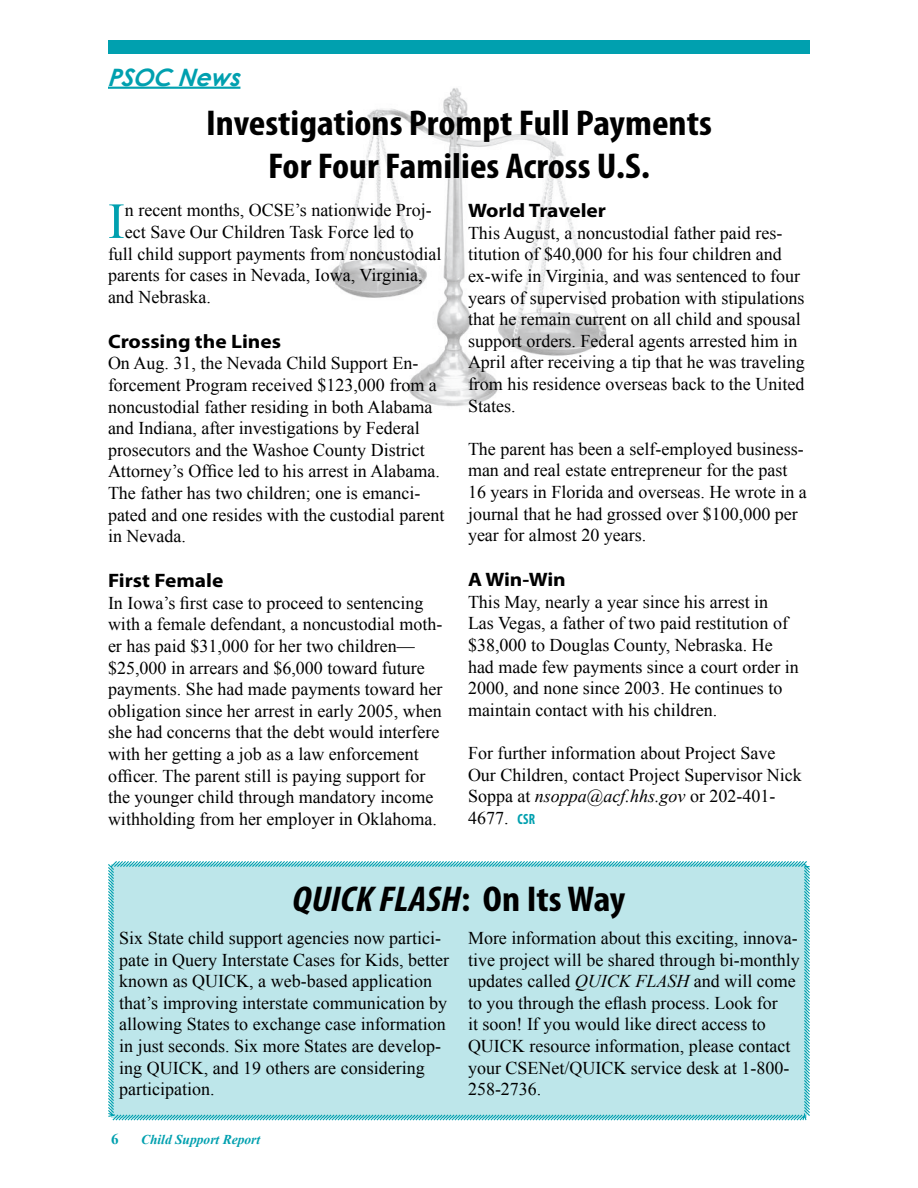
<style>
.page{position:relative;width:918px;height:1188px;background:#fff}
.page>*{position:absolute;margin:0;border:0;box-sizing:border-box;transform-origin:0 0}
.t1{font:50.55px "Times New Roman";color:#00a0af}
.t2{font:700 condensed 36px/43.2px "Myriad Pro";color:#000;text-align:center;scale:1.1 1}
.t3{font:italic 700 condensed 36px "Myriad Pro";color:#000;scale:1.1 1}
.t4{font:italic 700 24px "Century Gothic";color:#00a0af}
.t5{font:700 19.5px "Myriad Pro";color:#000;scale:1.1 1}
.t6{font:18px/21.6px "Times New Roman";color:#000}
.t7{font:italic 700 13.5px "Times New Roman";color:#00a0af}
.s1{font-style:italic}
.s2{font-family:"Myriad Pro";font-weight:700;font-stretch:condensed;font-size:14.85px;color:#00a0af}
.s3{font-style:normal}
</style>
<div class="page">
<div style="left:108px;top:40px;width:702px;height:14px;background:#00a0af"></div>
<img style="left:331px;top:88px;width:276px;height:318px">
<div style="left:108px;top:861px;width:702px;height:260px;background:#bde6ea"></div>
<hr style="left:108px;top:87px;width:132px;height:2px;background:#00a0af">
<h3 class="t4" style="left:108px;top:59px;width:140px">PSOC News</h3>
<h2 class="t2" style="left:206px;top:101px;width:461px">Investigations Prompt Full Payments<br>For Four Families Across U.S.</h2>
<h1 class="t1" style="left:108px;top:187px;width:18px">I</h1>
<p class="t6" style="left:125px;top:199px;width:308px">n recent months, OCSE’s nationwide Proj-</p>
<p class="t5" style="left:468px;top:198px;width:127px">World Traveler</p>
<p class="t6" style="left:468px;top:222px;width:338px">This August, a noncustodial father paid res&shy;titution of $40,000 for his four children and ex-wife in Virginia, and was sentenced to four years of supervised probation with stipulations that he remain current on all child and spousal support orders. Federal agents arrested him in April after receiving a tip that he was traveling from his residence overseas back to the United States.</p>
<p class="t6" style="left:468px;top:438px;width:340px">The parent has been a self-employed business&shy;man and real estate entrepreneur for the past 16 years in Florida and overseas. He wrote in a journal that he had grossed over $100,000 per year for almost 20 years.</p>
<p class="t5" style="left:468px;top:567px;width:90px">A Win-Win</p>
<p class="t6" style="left:468px;top:591px;width:332px">This May, nearly a year since his arrest in<br>Las Vegas, a father of two paid restitution of $38,000 to Douglas County, Nebraska. He had made few payments since a court order in 2000, and none since 2003. He continues to maintain contact with his children.</p>
<p class="t6" style="left:468px;top:742px;width:335px">For further information about Project Save Our Children, contact Project Supervisor Nick Soppa at <span class="s1">nsoppa@acf.hhs.gov</span> or 202-401- 4677. <span class="s2">CSR</span></p>
<p class="t6" style="left:125px;top:221px;width:290px">ect Save Our Children Task Force led to</p>
<p class="t6" style="left:108px;top:242px;width:335px">full child support payments from noncustodial</p>
<p class="t6" style="left:108px;top:264px;width:316px">parents for cases in Nevada, Iowa, Virginia,</p>
<p class="t6" style="left:108px;top:286px;width:104px">and Nebraska.</p>
<p class="t5" style="left:108px;top:328px;width:159px">Crossing the Lines</p>
<p class="t6" style="left:108px;top:352px;width:338px">On Aug. 31, the Nevada Child Support En&shy;forcement Program received $123,000 from a noncustodial father residing in both Alabama and Indiana, after investigations by Federal prosecutors and the Washoe County District Attorney’s Office led to his arrest in Alabama.<br>The father has two children; one is emanci&shy;pated and one resides with the custodial parent in Nevada.</p>
<p class="t5" style="left:108px;top:568px;width:106px">First Female</p>
<p class="t6" style="left:108px;top:592px;width:336px">In Iowa’s first case to proceed to sentencing with a female defendant, a noncustodial moth&shy;er has paid $31,000 for her two children— $25,000 in arrears and $6,000 toward future payments. She had made payments toward her obligation since her arrest in early 2005, when she had concerns that the debt would interfere with her getting a job as a law enforcement officer. The parent still is paying support for the younger child through mandatory income withholding from her employer in Oklahoma.</p>
<h2 class="t3" style="left:293px;top:877px;width:304px">QUICK FLASH<span class="s3">: On Its Way</span></h2>
<p class="t6" style="left:119px;top:927px;width:331px">Six State child support agencies now partici&shy;pate in Query Interstate Cases for Kids, better known as QUICK, a web-based application that’s improving interstate communication by allowing States to exchange case information in just seconds. Six more States are develop&shy;ing QUICK, and 19 others are considering participation.</p>
<p class="t6" style="left:468px;top:927px;width:333px">More information about this exciting, innova&shy;tive project will be shared through bi-monthly updates called <span class="s1">QUICK FLASH</span> and will come to you through the eflash process. Look for<br>it soon! If you would like direct access to QUICK resource information, please contact your CSENet/QUICK service desk at 1-800- 258-2736.</p>
<p class="t7" style="left:141px;top:1130px;width:121px">Child Support Report</p>
</div>
